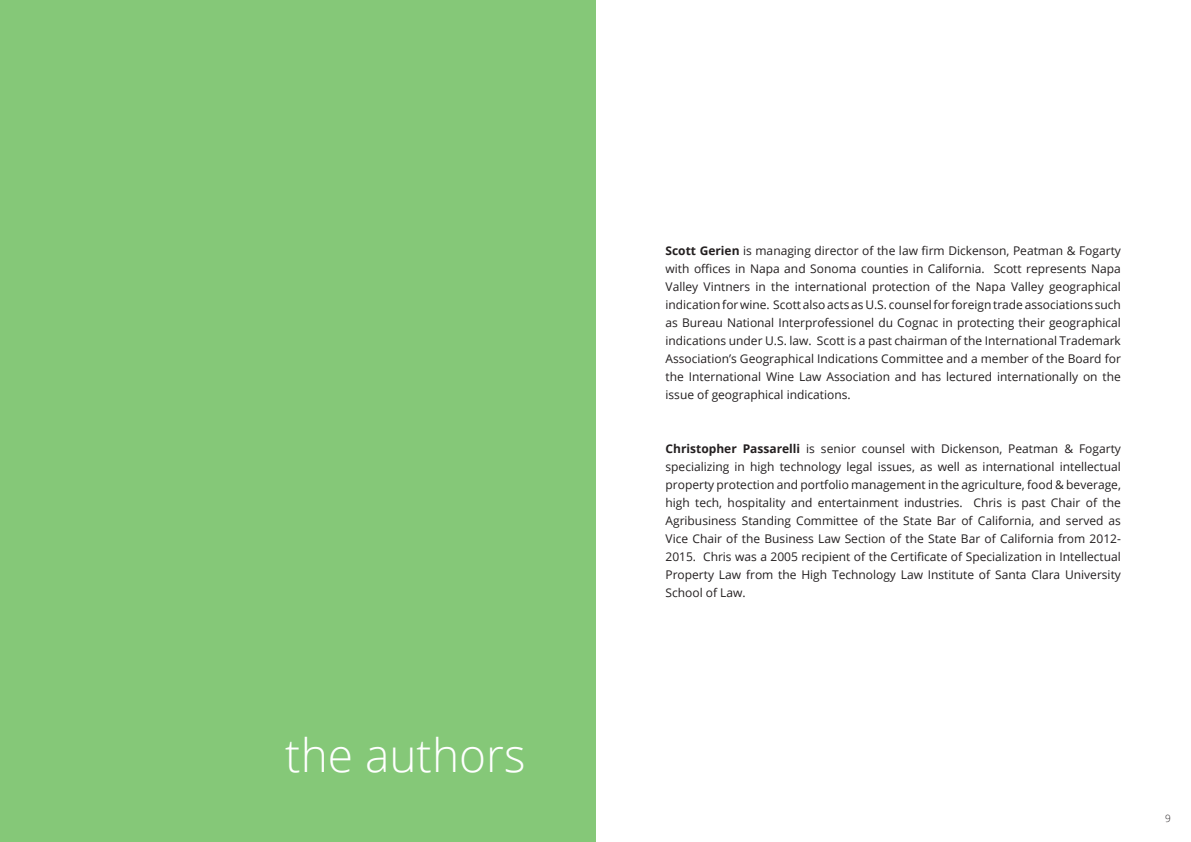
<style>
.page{position:relative;width:1191px;height:842px;background:#fff}
.page>*{position:absolute;margin:0;border:0;box-sizing:border-box;transform-origin:0 0}
.t1{font:300 46px "Open Sans";color:#fff}
.t2{font:12px/18px "Open Sans";color:#231f20;text-align:justify}
.t3{font:300 10px "Open Sans";color:#231f20}
.s1{font-weight:700}
</style>
<div class="page">
<div style="left:0;top:0;width:595px;height:842px;background:#85c878"></div>
<h1 class="t1" style="left:285px;top:724px;width:242px">the authors</h1>
<p class="t2" style="left:665px;top:241px;width:457px"><span class="s1">Scott Gerien</span> is managing director of the law firm Dickenson, Peatman &amp; Fogarty with offices in Napa and Sonoma counties in California. Scott represents Napa Valley Vintners in the international protection of the Napa Valley geographical indication for wine. Scott also acts as U.S. counsel for foreign trade associations such as Bureau National Interprofessionel du Cognac in protecting their geographical indications under U.S. law. Scott is a past chairman of the International Trademark Association’s Geographical Indications Committee and a member of the Board for the International Wine Law Association and has lectured internationally on the issue of geographical indications.</p>
<p class="t2" style="left:665px;top:439px;width:457px"><span class="s1">Christopher Passarelli</span> is senior counsel with Dickenson, Peatman &amp; Fogarty specializing in high technology legal issues, as well as international intellectual property protection and portfolio management in the agriculture, food &amp; beverage, high tech, hospitality and entertainment industries. Chris is past Chair of the Agribusiness Standing Committee of the State Bar of California, and served as Vice Chair of the Business Law Section of the State Bar of California from 2012- 2015. Chris was a 2005 recipient of the Certificate of Specialization in Intellectual Property Law from the High Technology Law Institute of Santa Clara University School of Law.</p>
<p class="t3" style="left:1165px;top:811px;width:7px">9</p>
</div>
